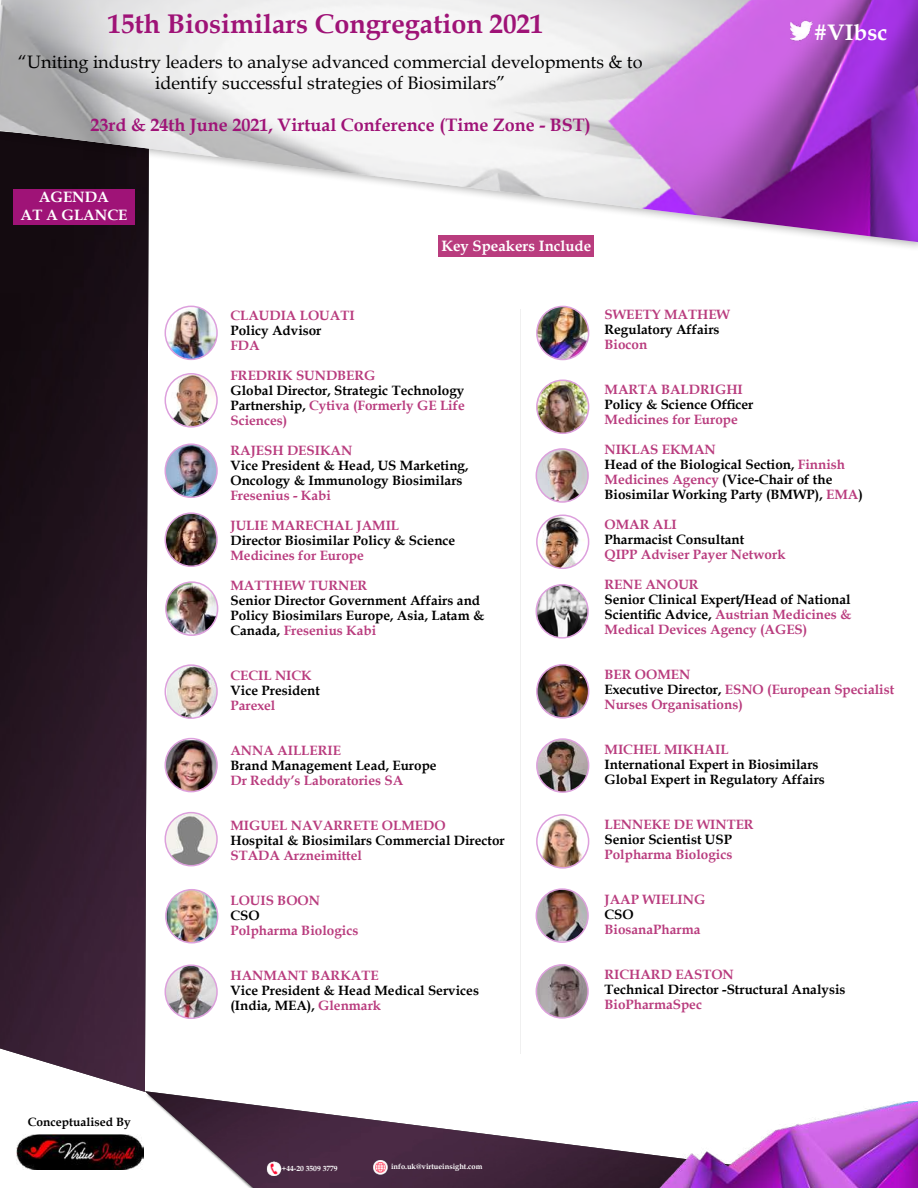
<style>
.page{position:relative;width:918px;height:1188px;background:#fff}
.page>*{position:absolute;margin:0;border:0;box-sizing:border-box;transform-origin:0 0}
.t1{font:700 27px "Book Antiqua";color:#9f1377}
.t2{font:700 22.5px "Book Antiqua";color:#fff}
.t3{font:18px/21.6px "Book Antiqua";color:#000;text-align:center}
.t4{font:700 18px "Book Antiqua";color:#9f1377}
.t5{font:700 15px/18px "Book Antiqua";color:#fff;text-align:center}
.t6{font:700 13.5px/15px "Book Antiqua";color:#000}
.t7{font:700 13.5px/15px "Book Antiqua";color:#b93c7e}
.t8{font:700 12px "Book Antiqua";color:#000}
.t9{font:700 7.5px "Book Antiqua";color:#fff}
.s1{color:#b93c7e}
.s2{color:#000}
</style>
<div class="page">
<img style="left:165px;top:375px;width:51px;height:52px">
<div style="left:165px;top:373px;width:53px;height:55px;border:2px solid #dda0dd;border-radius:50%"></div>
<img style="left:165px;top:306px;width:52px;height:53px">
<div style="left:165px;top:306px;width:53px;height:54px;border:2px solid #dda0dd;border-radius:50%"></div>
<img style="left:165px;top:740px;width:52px;height:52px">
<div style="left:165px;top:738px;width:53px;height:54px;border:2px solid #dda0dd;border-radius:50%"></div>
<img style="left:165px;top:813px;width:52px;height:53px">
<div style="left:165px;top:812px;width:53px;height:54px;border:2px solid #dda0dd;border-radius:50%"></div>
<img style="left:167px;top:667px;width:49px;height:51px">
<div style="left:165px;top:664px;width:53px;height:55px;border:2px solid #dda0dd;border-radius:50%"></div>
<img style="left:167px;top:584px;width:51px;height:51px">
<div style="left:165px;top:581px;width:53px;height:55px;border:2px solid #dda0dd;border-radius:50%"></div>
<img style="left:165px;top:446px;width:51px;height:51px">
<div style="left:165px;top:443px;width:53px;height:55px;border:2px solid #dda0dd;border-radius:50%"></div>
<img style="left:167px;top:890px;width:51px;height:51px">
<div style="left:165px;top:889px;width:53px;height:55px;border:2px solid #dda0dd;border-radius:50%"></div>
<img style="left:165px;top:967px;width:51px;height:51px">
<div style="left:165px;top:964px;width:53px;height:55px;border:2px solid #dda0dd;border-radius:50%"></div>
<img style="left:538px;top:739px;width:51px;height:53px">
<div style="left:536px;top:738px;width:53px;height:55px;border:2px solid #dda0dd;border-radius:50%"></div>
<img style="left:538px;top:815px;width:51px;height:51px">
<div style="left:536px;top:814px;width:53px;height:55px;border:2px solid #dda0dd;border-radius:50%"></div>
<img style="left:536px;top:449px;width:50px;height:53px">
<div style="left:536px;top:448px;width:53px;height:55px;border:2px solid #dda0dd;border-radius:50%"></div>
<img style="left:537px;top:380px;width:52px;height:53px">
<div style="left:536px;top:380px;width:53px;height:54px;border:2px solid #dda0dd;border-radius:50%"></div>
<img style="left:536px;top:585px;width:51px;height:53px">
<div style="left:536px;top:584px;width:53px;height:55px;border:2px solid #dda0dd;border-radius:50%"></div>
<img style="left:537px;top:515px;width:52px;height:53px">
<div style="left:536px;top:515px;width:53px;height:54px;border:2px solid #dda0dd;border-radius:50%"></div>
<img style="left:537px;top:306px;width:52px;height:54px">
<div style="left:536px;top:306px;width:53px;height:54px;border:2px solid #dda0dd;border-radius:50%"></div>
<img style="left:537px;top:889px;width:50px;height:52px">
<div style="left:536px;top:888px;width:53px;height:55px;border:2px solid #dda0dd;border-radius:50%"></div>
<img style="left:536px;top:965px;width:51px;height:53px">
<div style="left:536px;top:964px;width:53px;height:55px;border:2px solid #dda0dd;border-radius:50%"></div>
<img style="left:16px;top:1135px;width:128px;height:34px">
<img style="left:146px;top:1091px;width:772px;height:97px">
<img style="left:373px;top:1160px;width:15px;height:15px">
<img style="left:266px;top:1161px;width:16px;height:15px">
<img style="left:0;top:252px;width:149px;height:840px">
<hr style="left:521px;top:309px;width:1px;height:745px;background:#f0f0f0">
<img style="left:641px;top:1102px;width:277px;height:86px">
<div style="left:0;top:0;width:918px;height:252px;background:#000;opacity:.3"></div>
<img style="left:0;top:0;width:918px;height:242px">
<img style="left:791px;top:17px;width:24px;height:28px">
<div style="left:438px;top:236px;width:156px;height:21px;background:#b93c7e"></div>
<img style="left:165px;top:515px;width:51px;height:51px">
<div style="left:165px;top:512px;width:53px;height:55px;border:2px solid #dda0dd;border-radius:50%"></div>
<img style="left:538px;top:665px;width:51px;height:51px">
<div style="left:536px;top:664px;width:53px;height:55px;border:2px solid #dda0dd;border-radius:50%"></div>
<h1 class="t1" style="left:108px;top:6px;width:437px">15th Biosimilars Congregation 2021</h1>
<h3 class="t3" style="left:18px;top:50px;width:626px">“Uniting industry leaders to analyse advanced commercial developments &amp; to identify successful strategies of Biosimilars”</h3>
<h3 class="t4" style="left:90px;top:112px;width:502px">23rd &amp; 24th June 2021, Virtual Conference (Time Zone - BST)</h3>
<p class="t5" style="left:21px;top:188px;width:108px">AGENDA<br>AT A GLANCE</p>
<p class="t5" style="left:441px;top:237px;width:151px">Key Speakers Include</p>
<h2 class="t2" style="left:814px;top:17px;width:75px">#VIbsc</h2>
<p class="t8" style="left:28px;top:1113px;width:104px">Conceptualised By</p>
<p class="t7" style="left:230px;top:308px;width:126px">CLAUDIA LOUATI</p>
<p class="t6" style="left:230px;top:323px;width:93px">Policy Advisor</p>
<p class="t7" style="left:230px;top:338px;width:31px">FDA</p>
<p class="t7" style="left:230px;top:368px;width:147px">FREDRIK SUNDBERG</p>
<p class="t6" style="left:230px;top:383px;width:236px;text-align:justify">Global Director, Strategic Technology Partnership, <span class="s1">Cytiva (Formerly GE Life Sciences)</span></p>
<p class="t7" style="left:230px;top:443px;width:123px">RAJESH DESIKAN</p>
<p class="t6" style="left:230px;top:458px;width:240px">Vice President &amp; Head, US Marketing,<br>Oncology &amp; Immunology Biosimilars</p>
<p class="t7" style="left:230px;top:488px;width:102px">Fresenius - Kabi</p>
<p class="t7" style="left:230px;top:518px;width:170px">JULIE MARECHAL JAMIL</p>
<p class="t6" style="left:230px;top:533px;width:226px">Director Biosimilar Policy &amp; Science</p>
<p class="t7" style="left:230px;top:548px;width:135px">Medicines for Europe</p>
<p class="t7" style="left:230px;top:578px;width:138px">MATTHEW TURNER</p>
<p class="t6" style="left:230px;top:593px;width:255px">Senior Director Government Affairs and<br>Policy Biosimilars Europe, Asia, Latam &amp;<br>Canada, <span class="s1">Fresenius Kabi</span></p>
<p class="t7" style="left:230px;top:668px;width:83px">CECIL NICK</p>
<p class="t6" style="left:230px;top:683px;width:91px">Vice President</p>
<p class="t7" style="left:230px;top:698px;width:46px">Parexel</p>
<p class="t7" style="left:230px;top:743px;width:112px">ANNA AILLERIE</p>
<p class="t6" style="left:230px;top:758px;width:208px">Brand Management Lead, Europe</p>
<p class="t7" style="left:230px;top:773px;width:174px">Dr Reddy’s Laboratories SA</p>
<p class="t7" style="left:230px;top:818px;width:217px">MIGUEL NAVARRETE OLMEDO</p>
<p class="t6" style="left:230px;top:833px;width:276px">Hospital &amp; Biosimilars Commercial Director</p>
<p class="t7" style="left:230px;top:848px;width:133px">STADA Arzneimittel</p>
<p class="t7" style="left:230px;top:893px;width:91px">LOUIS BOON</p>
<p class="t6" style="left:230px;top:908px;width:31px">CSO</p>
<p class="t7" style="left:230px;top:923px;width:129px">Polpharma Biologics</p>
<p class="t7" style="left:230px;top:968px;width:150px">HANMANT BARKATE</p>
<p class="t6" style="left:230px;top:983px;width:250px">Vice President &amp; Head Medical Services (India, MEA), <span class="s1">Glenmark</span></p>
<p class="t9" style="left:282px;top:1163px;width:57px">+44-20 3509 3779</p>
<p class="t9" style="left:391px;top:1162px;width:93px">info.uk@virtueinsight.com</p>
<p class="t7" style="left:605px;top:307px;width:127px">SWEETY MATHEW</p>
<p class="t6" style="left:605px;top:322px;width:117px">Regulatory Affairs</p>
<p class="t7" style="left:605px;top:337px;width:44px">Biocon</p>
<p class="t7" style="left:605px;top:382px;width:140px">MARTA BALDRIGHI</p>
<p class="t6" style="left:605px;top:397px;width:150px">Policy &amp; Science Officer</p>
<p class="t7" style="left:605px;top:412px;width:135px">Medicines for Europe</p>
<p class="t6" style="left:605px;top:442px;width:260px"><span class="s1">NIKLAS EKMAN<br></span>Head of the Biological Section, <span class="s1">Finnish<br>Medicines Agency</span> (Vice-Chair of the<br>Biosimilar Working Party (BMWP), <span class="s1">EMA</span>)</p>
<p class="t7" style="left:605px;top:517px;width:74px">OMAR ALI</p>
<p class="t6" style="left:605px;top:532px;width:141px">Pharmacist Consultant</p>
<p class="t7" style="left:605px;top:547px;width:183px">QIPP Adviser Payer Network</p>
<p class="t7" style="left:605px;top:577px;width:96px">RENE ANOUR</p>
<p class="t6" style="left:605px;top:592px;width:249px;text-align:justify">Senior Clinical Expert/Head of National Scientific Advice, <span class="s1">Austrian Medicines &amp; Medical Devices Agency (AGES)</span></p>
<p class="t7" style="left:605px;top:667px;width:291px">BER OOMEN<br><span class="s2">Executive Director,</span> ESNO (European Specialist<br>Nurses Organisations)</p>
<p class="t7" style="left:605px;top:742px;width:126px">MICHEL MIKHAIL</p>
<p class="t6" style="left:605px;top:757px;width:222px">International Expert in Biosimilars<br>Global Expert in Regulatory Affairs</p>
<p class="t7" style="left:605px;top:817px;width:151px">LENNEKE DE WINTER</p>
<p class="t6" style="left:605px;top:832px;width:129px">Senior Scientist USP</p>
<p class="t7" style="left:605px;top:847px;width:129px">Polpharma Biologics</p>
<p class="t7" style="left:605px;top:892px;width:102px">JAAP WIELING</p>
<p class="t6" style="left:605px;top:907px;width:31px">CSO</p>
<p class="t7" style="left:605px;top:922px;width:97px">BiosanaPharma</p>
<p class="t7" style="left:605px;top:967px;width:131px">RICHARD EASTON</p>
<p class="t6" style="left:605px;top:982px;width:243px">Technical Director -Structural Analysis</p>
<p class="t7" style="left:605px;top:997px;width:99px">BioPharmaSpec</p>
</div>
